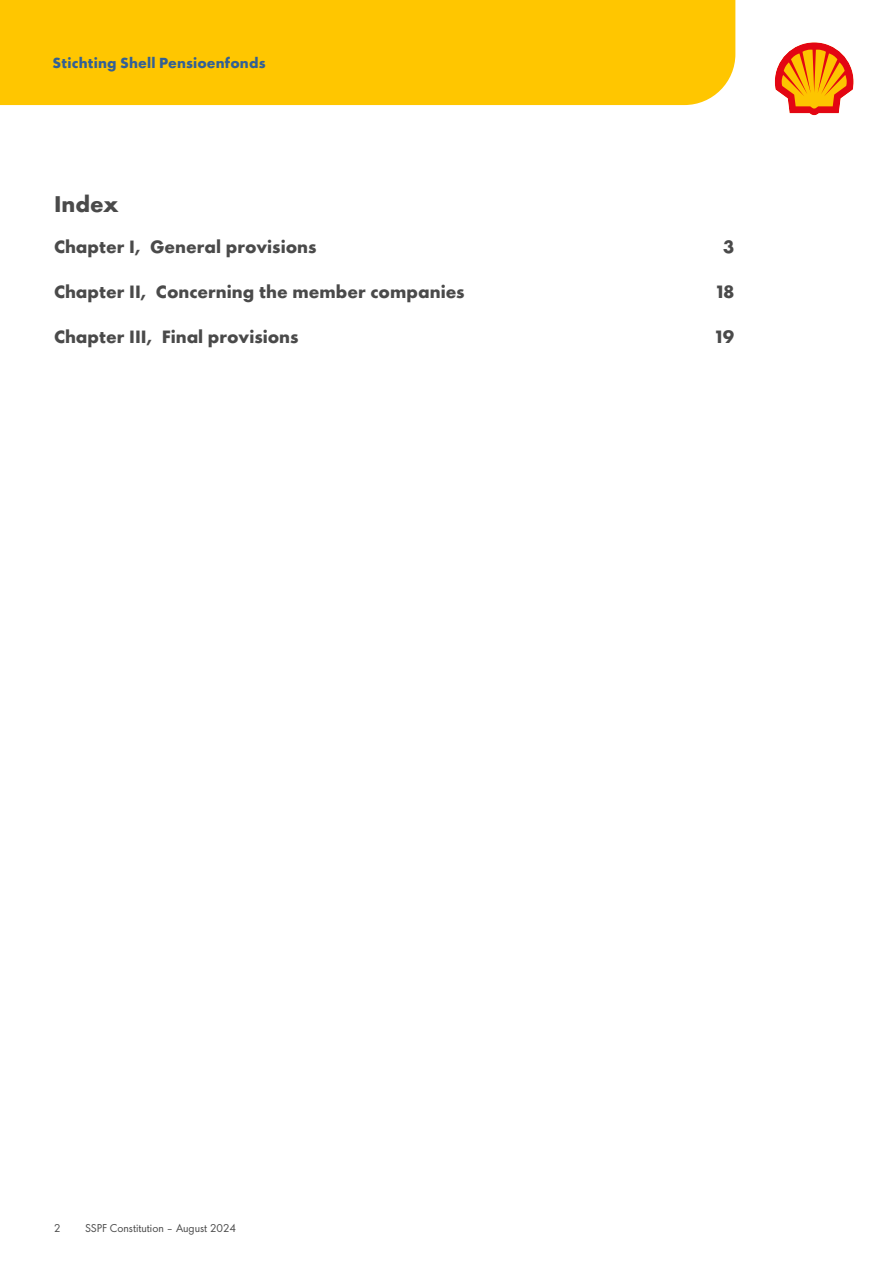
<style>
.page{position:relative;width:893px;height:1263px;background:#fff}
.page>*{position:absolute;margin:0;border:0;box-sizing:border-box;transform-origin:0 0}
.t1{font:700 21px "Shell";color:#4a4a4a}
.t2{font:700 16.5px "Shell";color:#4a4a4a}
.t3{font:700 13.5px "Shell";letter-spacing:.01em;color:#336094}
.t4{font:10.5px "Shell";color:#4a4a4a}
</style>
<div class="page">
<div style="left:0;top:0;width:735px;height:105px;background:#ffc600"></div>
<svg style="left:774px;top:42px;width:80px;height:74px"></svg>
<p class="t3" style="left:53px;top:52px;width:214px">Stichting Shell Pensioenfonds</p>
<p class="t1" style="left:54px;top:186px;width:66px">Index</p>
<p class="t2" style="left:54px;top:233px;width:264px">Chapter I, General provisions</p>
<p class="t2" style="left:723px;top:233px;width:13px">3</p>
<p class="t2" style="left:54px;top:278px;width:412px">Chapter II, Concerning the member companies</p>
<p class="t2" style="left:716px;top:278px;width:19px">18</p>
<p class="t2" style="left:54px;top:323px;width:246px">Chapter III, Final provisions</p>
<p class="t2" style="left:715px;top:323px;width:20px">19</p>
<p class="t4" style="left:54px;top:1219px;width:8px">2</p>
<p class="t4" style="left:85px;top:1219px;width:152px">SSPF Constitution – August 2024</p>
</div>
